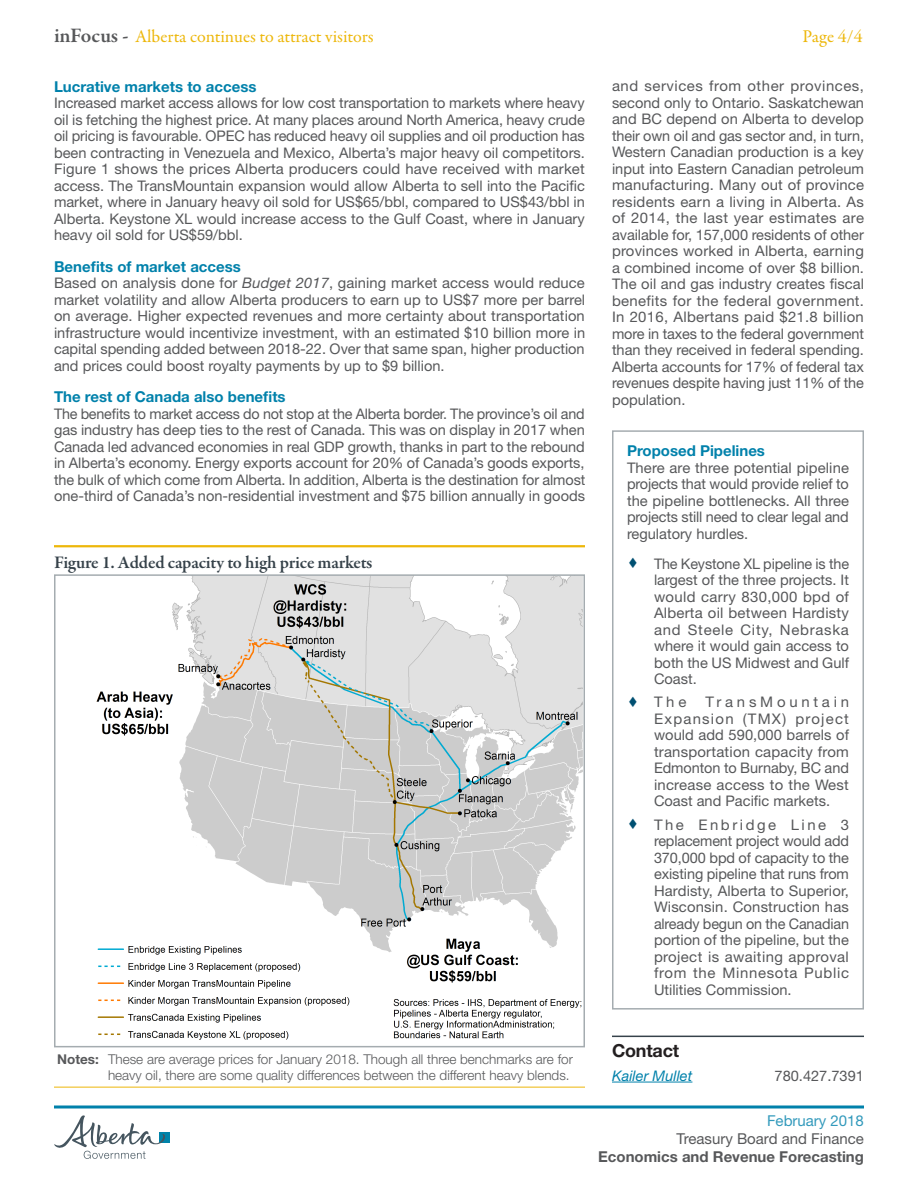
<style>
.page{position:relative;width:918px;height:1188px;background:#fff}
.page>*{position:absolute;margin:0;border:0;box-sizing:border-box;transform-origin:0 0}
.Header_pg_2_InFocus{font:18px "Garamond Premr Pro";letter-spacing:-.005em;color:#edb70a}
.Chart_header_inFocus{font:600 18px "Garamond Premr Pro";letter-spacing:-.01em;color:#36424a}
.Contact{font:700 18px "Helvetica Neue LT Std";letter-spacing:-.01em;color:#231f20}
.Subheading{font:700 15px "Helvetica Neue LT Std";color:#0081ab}
.t1{font:700 15px "Helvetica Neue LT Std";color:#57585a}
.t2{font:15px "Helvetica Neue LT Std";color:#57585a}
.t3{font:15px "Helvetica Neue LT Std";color:#339abc}
.Body_text{font:14.7px/16.5px "Helvetica Neue LT Std";color:#57585a;text-align:justify}
.Contact_name{font:italic 14.7px "Helvetica Neue LT Std";color:#0081ab}
.Contact_name-2{font:14.7px "Helvetica Neue LT Std";color:#57585a}
.Source_-_inFocus_lin{font:300 13.5px/16.2px "Helvetica Neue LT Std";color:#57585a;text-align:right}
.s1{font-weight:600;font-size:21px;color:#57585a}
.s2{font-style:italic}
.s3{font-weight:700}
</style>
<div class="page">
<hr style="left:612px;top:1036px;width:252px;height:1px;background:#36424a">
<hr style="left:612px;top:1082px;width:80px;height:1px;background:#0081ab">
<hr style="left:54px;top:1106px;width:810px;height:2px;background:#0081ab">
<div style="left:159px;top:1132px;width:11px;height:10px;background:#0083a9"></div>
<svg style="left:54px;top:1115px;width:111px;height:44px"></svg>
<div style="left:612px;top:430px;width:252px;height:580px;border:2px solid #a5acb0"></div>
<img style="left:96px;top:577px;width:486px;height:463px">
<div style="left:54px;top:574px;width:531px;height:473px;border:2px solid #a5acb0"></div>
<hr style="left:54px;top:545px;width:531px;height:2px;background:#edb70a">
<hr style="left:54px;top:1087px;width:531px;height:1px;background:#edb70a">
<p class="Header_pg_2_InFocus" style="left:54px;top:26px;width:321px"><span class="s1">inFocus -</span> Alberta continues to attract visitors</p>
<p class="Header_pg_2_InFocus" style="left:803px;top:26px;width:61px">Page 4/4</p>
<p class="Subheading" style="left:54px;top:77px;width:204px">Lucrative markets to access</p>
<p class="Body_text" style="left:54px;top:95px;width:533px">Increased market access allows for low cost transportation to markets where heavy oil is fetching the highest price. At many places around North America, heavy crude oil pricing is favourable. OPEC has reduced heavy oil supplies and oil production has been contracting in Venezuela and Mexico, Alberta’s major heavy oil competitors.<br>Figure 1 shows the prices Alberta producers could have received with market access. The TransMountain expansion would allow Alberta to sell into the Pacific market, where in January heavy oil sold for US$65/bbl, compared to US$43/bbl in Alberta. Keystone XL would increase access to the Gulf Coast, where in January heavy oil sold for US$59/bbl.</p>
<p class="Subheading" style="left:54px;top:257px;width:188px">Benefits of market access</p>
<p class="Body_text" style="left:54px;top:275px;width:533px">Based on analysis done for <span class="s2">Budget 2017</span>, gaining market access would reduce market volatility and allow Alberta producers to earn up to US$7 more per barrel on average. Higher expected revenues and more certainty about transportation infrastructure would incentivize investment, with an estimated $10 billion more in capital spending added between 2018-22. Over that same span, higher production and prices could boost royalty payments by up to $9 billion.</p>
<p class="Subheading" style="left:54px;top:388px;width:233px">The rest of Canada also benefits</p>
<p class="Body_text" style="left:54px;top:405px;width:533px">The benefits to market access do not stop at the Alberta border. The province’s oil and gas industry has deep ties to the rest of Canada. This was on display in 2017 when Canada led advanced economies in real GDP growth, thanks in part to the rebound in Alberta’s economy. Energy exports account for 20% of Canada’s goods exports, the bulk of which come from Alberta. In addition, Alberta is the destination for almost one-third of Canada’s non-residential investment and $75 billion annually in goods</p>
<p class="Body_text" style="left:612px;top:78px;width:254px">and services from other provinces, second only to Ontario. Saskatchewan and BC depend on Alberta to develop their own oil and gas sector and, in turn, Western Canadian production is a key input into Eastern Canadian petroleum manufacturing. Many out of province residents earn a living in Alberta. As of 2014, the last year estimates are available for, 157,000 residents of other provinces worked in Alberta, earning a combined income of over $8 billion.<br>The oil and gas industry creates fiscal benefits for the federal government.<br>In 2016, Albertans paid $21.8 billion more in taxes to the federal government than they received in federal spending.<br>Alberta accounts for 17% of federal tax revenues despite having just 11% of the population.</p>
<p class="Subheading" style="left:627px;top:441px;width:140px">Proposed Pipelines</p>
<p class="Body_text" style="left:627px;top:459px;width:224px">There are three potential pipeline projects that would provide relief to the pipeline bottlenecks. All three projects still need to clear legal and regulatory hurdles.</p>
<p class="Body_text" style="left:654px;top:555px;width:197px">The Keystone XL pipeline is the largest of the three projects. It would carry 830,000 bpd of Alberta oil between Hardisty and Steele City, Nebraska where it would gain access to both the US Midwest and Gulf Coast.</p>
<p class="Body_text" style="left:654px;top:694px;width:34px">The</p>
<p class="Chart_header_inFocus" style="left:54px;top:551px;width:320px">Figure 1. Added capacity to high price markets</p>
<p class="Body_text" style="left:654px;top:694px;width:197px;text-indent:52px">TransMountain Expansion (TMX) project would add 590,000 barrels of transportation capacity from Edmonton to Burnaby, BC and increase access to the West Coast and Pacific markets.</p>
<p class="Body_text" style="left:654px;top:816px;width:197px">The Enbridge Line 3 replacement project would add 370,000 bpd of capacity to the existing pipeline that runs from Hardisty, Alberta to Superior, Wisconsin. Construction has already begun on the Canadian portion of the pipeline, but the project is awaiting approval from the Minnesota Public Utilities Commission.</p>
<p class="Source_-_inFocus_lin" style="left:57px;top:1051px;width:517px"><span class="s3">Notes:</span> These are average prices for January 2018. Though all three benchmarks are for heavy oil, there are some quality differences between the different heavy blends.</p>
<p class="Contact" style="left:612px;top:1040px;width:69px">Contact</p>
<p class="Contact_name" style="left:612px;top:1067px;width:82px">Kailer Mullet</p>
<p class="Contact_name-2" style="left:775px;top:1067px;width:91px">780.427.7391</p>
<p class="t3" style="left:767px;top:1111px;width:98px">February 2018</p>
<p class="t2" style="left:676px;top:1129px;width:189px">Treasury Board and Finance</p>
<p class="t1" style="left:598px;top:1147px;width:267px">Economics and Revenue Forecasting</p>
</div>
